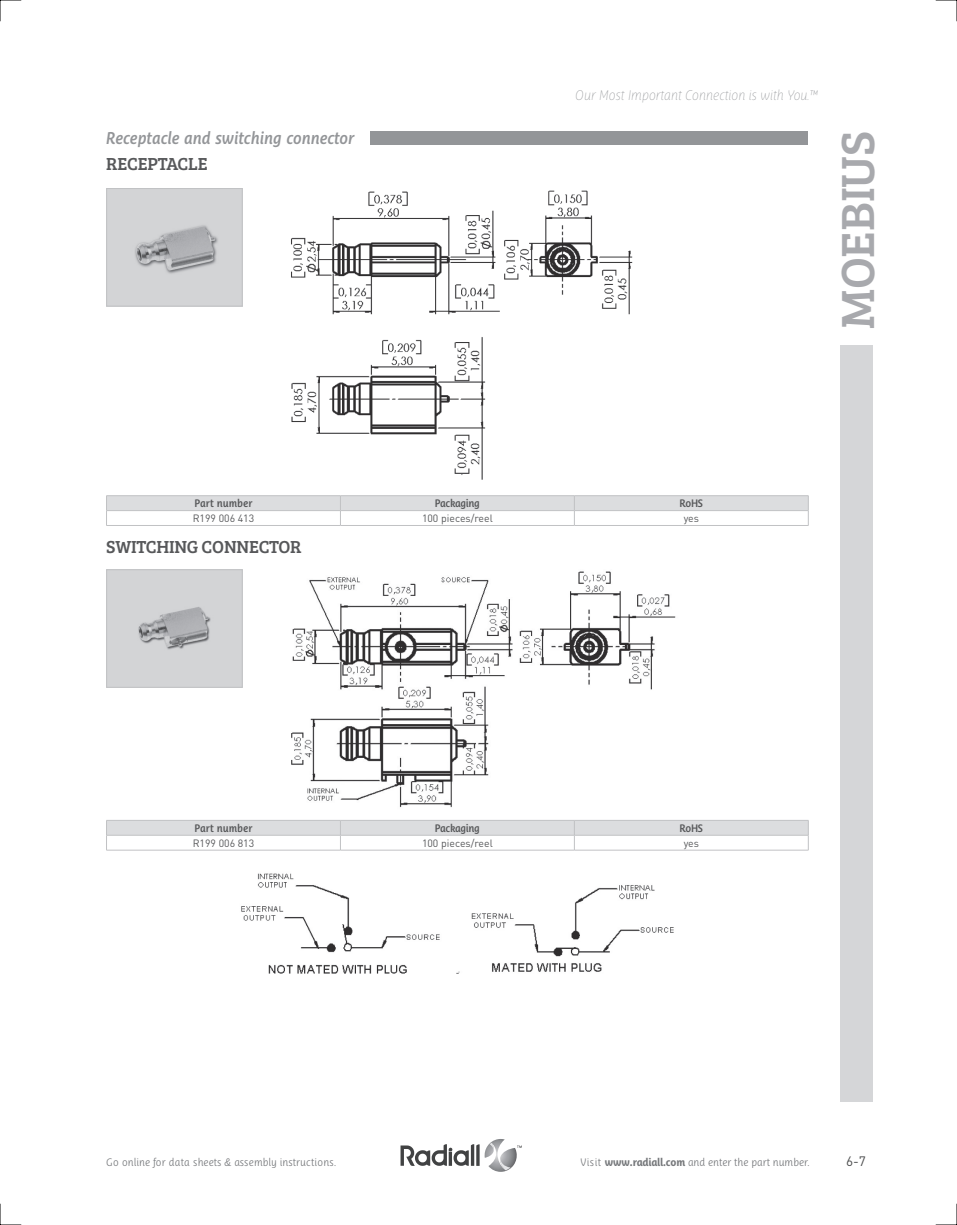
<style>
.page{position:relative;width:957px;height:1225px;background:#fff}
.page>*{position:absolute;margin:0;border:0;box-sizing:border-box;transform-origin:0 0}
.t1{font:48px "Bree Serif";color:#a8a9ad}
.t2{font:18px "Bree Serif";letter-spacing:-.01em;color:#57585a}
.t3{font:italic 600 16.5px "Ayita Pro";color:#939598}
.t4{font:italic 100 13.5px "Ayita Pro";color:#939598}
.t5{font:13.5px "DIN Pro";color:#4b4c4d}
.t6{font:300 10.5px "Ayita Pro";color:#76787b}
.t7{font:10.5px "DIN Pro";color:#57585a}
.t8{font:600 10.5px "Ayita Pro";letter-spacing:-.03em;color:#57585a}
.t9{font:600 10.5px "Ayita Pro";color:#57585a}
.s1{font-weight:700}
</style>
<div class="page">
<svg style="left:400px;top:1139px;width:122px;height:32px"></svg>
<img style="left:291px;top:190px;width:342px;height:290px">
<img style="left:291px;top:571px;width:385px;height:237px">
<img style="left:108px;top:190px;width:133px;height:114px">
<div style="left:106px;top:188px;width:137px;height:118px;border:1px solid #c1c2c4"></div>
<img style="left:108px;top:571px;width:133px;height:114px">
<div style="left:106px;top:569px;width:137px;height:118px;border:1px solid #c1c2c4"></div>
<hr style="left:106px;top:525px;width:234px;height:1px;background:#c1c2c4">
<hr style="left:340px;top:525px;width:234px;height:1px;background:#c1c2c4">
<hr style="left:574px;top:525px;width:234px;height:1px;background:#c1c2c4">
<hr style="left:106px;top:495px;width:234px;height:1px;background:#c1c2c4">
<hr style="left:340px;top:495px;width:234px;height:1px;background:#c1c2c4">
<hr style="left:574px;top:495px;width:234px;height:1px;background:#c1c2c4">
<svg style="left:106px;top:496px;width:703px;height:29px"></svg>
<hr style="left:106px;top:510px;width:234px;height:1px;background:#c1c2c4">
<hr style="left:340px;top:510px;width:234px;height:1px;background:#c1c2c4">
<hr style="left:574px;top:510px;width:234px;height:1px;background:#c1c2c4">
<svg style="left:106px;top:820px;width:703px;height:30px"></svg>
<hr style="left:106px;top:850px;width:234px;height:1px;background:#c1c2c4">
<hr style="left:340px;top:850px;width:234px;height:1px;background:#c1c2c4">
<hr style="left:574px;top:850px;width:234px;height:1px;background:#c1c2c4">
<img style="left:241px;top:873px;width:433px;height:101px">
<div style="left:839px;top:345px;width:33px;height:757px;background:#d5d6d8"></div>
<div style="left:370px;top:131px;width:437px;height:13px;background:#939598"></div>
<svg style="left:0;top:0;width:22px;height:22px"></svg>
<svg style="left:0;top:1203px;width:22px;height:22px"></svg>
<svg style="left:935px;top:0;width:22px;height:22px"></svg>
<svg style="left:935px;top:1203px;width:22px;height:22px"></svg>
<h3 class="t3" style="left:106px;top:129px;width:249px">Receptacle and switching connector</h3>
<h2 class="t2" style="left:106px;top:151px;width:103px">RECEPTACLE</h2>
<p class="t4" style="left:575px;top:87px;width:244px">Our Most Important Connection is with You.™</p>
<h1 class="t1" style="left:822px;top:329px;width:200px;rotate:-90deg">MOEBIUS</h1>
<p class="t9" style="left:194px;top:497px;width:59px">Part number</p>
<p class="t8" style="left:435px;top:497px;width:47px">Packaging</p>
<p class="t8" style="left:679px;top:497px;width:25px">RoHS</p>
<p class="t7" style="left:193px;top:511px;width:63px">R199 006 413</p>
<p class="t7" style="left:422px;top:511px;width:72px">100 pieces/reel</p>
<p class="t7" style="left:683px;top:511px;width:17px">yes</p>
<h2 class="t2" style="left:106px;top:534px;width:196px">SWITCHING CONNECTOR</h2>
<p class="t9" style="left:194px;top:822px;width:59px">Part number</p>
<p class="t8" style="left:435px;top:822px;width:47px">Packaging</p>
<p class="t8" style="left:679px;top:822px;width:25px">RoHS</p>
<p class="t7" style="left:193px;top:835px;width:63px">R199 006 813</p>
<p class="t7" style="left:422px;top:835px;width:72px">100 pieces/reel</p>
<p class="t7" style="left:683px;top:835px;width:17px">yes</p>
<p class="t6" style="left:106px;top:1156px;width:231px">Go online for data sheets &amp; assembly instructions.</p>
<p class="t6" style="left:580px;top:1156px;width:231px">Visit <span class="s1">www.radiall.com</span> and enter the part number.</p>
<p class="t5" style="left:846px;top:1152px;width:21px">6-7</p>
</div>
